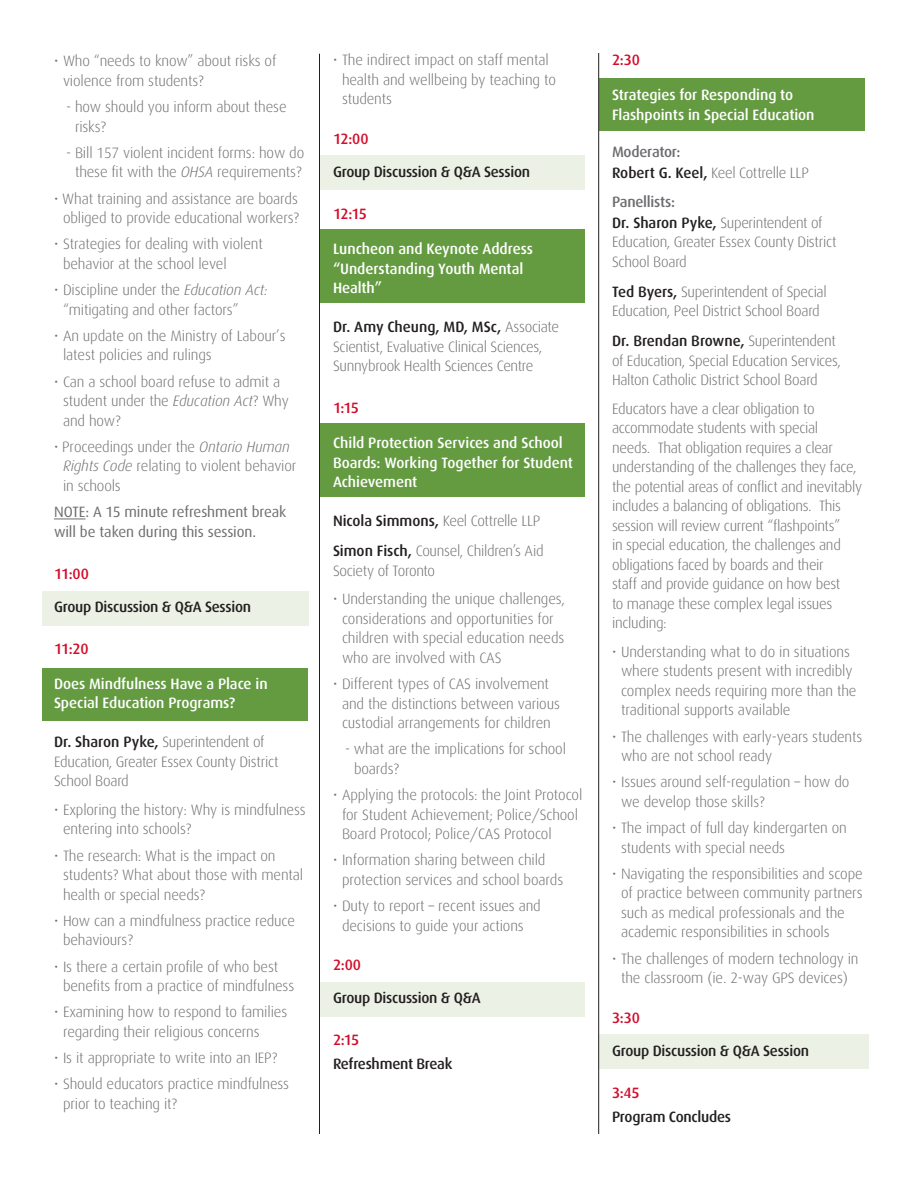
<style>
.page{position:relative;width:918px;height:1188px;background:#fff}
.page>*{position:absolute;margin:0;border:0;box-sizing:border-box;transform-origin:0 0}
.Body_Copy_Bullet{font:300 15px/19.5px "Dax";letter-spacing:-.01em;color:#6c6d70}
.Speaker{font:300 15px/19.5px "Dax";letter-spacing:-.02em;color:#6c6d70}
.Body_Copy{font:300 15px/19.5px "Dax";letter-spacing:-.02em;color:#6c6d70}
.White_Head{font:500 15px/19.5px "Dax";letter-spacing:-.005em;color:#fff}
.Body_Copy_Dash{font:300 15px/19.5px "Dax";letter-spacing:-.01em;color:#6c6d70}
.Black_Head{font:500 15px "Dax";letter-spacing:-.02em;color:#231f20}
.Body_Copy-2{font:15px/19.5px "Dax";letter-spacing:-.005em;color:#6c6d70}
.Red_Head{font:500 15px "Dax";letter-spacing:-.035em;color:#d30d2b}
.Grey_Head{font:500 15px "Dax";letter-spacing:-.02em;color:#6c6d70}
.s1{font-style:italic}
.s2{font-weight:500;color:#231f20}
</style>
<div class="page">
<div style="left:598px;top:1034px;width:271px;height:34px;background:#ebf1e5"></div>
<div style="left:320px;top:155px;width:265px;height:35px;background:#ebf1e5"></div>
<div style="left:320px;top:982px;width:265px;height:34px;background:#ebf1e5"></div>
<div style="left:42px;top:591px;width:266px;height:35px;background:#ebf1e5"></div>
<div style="left:599px;top:78px;width:265px;height:53px;background:#649b41"></div>
<div style="left:319px;top:230px;width:266px;height:73px;background:#649b41"></div>
<div style="left:319px;top:423px;width:266px;height:73px;background:#649b41"></div>
<div style="left:43px;top:668px;width:265px;height:53px;background:#649b41"></div>
<hr style="left:54px;top:519px;width:31px;height:1px;background:#6c6d70">
<hr style="left:319px;top:54px;width:1px;height:1080px;background:#231f20">
<hr style="left:598px;top:53px;width:1px;height:1081px;background:#231f20">
<p class="Body_Copy_Bullet" style="left:63px;top:52px;width:215px;text-indent:-9px">• Who “needs to know” about risks of violence from students?</p>
<p class="Body_Copy_Dash" style="left:75px;top:97px;width:213px;text-indent:-9px">- how should you inform about these risks?</p>
<p class="Body_Copy_Dash" style="left:66px;top:143px;width:240px;text-align:center">- Bill 157 violent incident forms: how do these fit with the <span class="s1">OHSA</span> requirements?</p>
<p class="Body_Copy_Bullet" style="left:54px;top:189px;width:247px;text-align:right">• What training and assistance are boards obliged to provide educational workers?</p>
<p class="Body_Copy_Bullet" style="left:63px;top:235px;width:201px;text-indent:-9px">• Strategies for dealing with violent behavior at the school level</p>
<p class="Body_Copy_Bullet" style="left:63px;top:280px;width:206px;text-indent:-9px">• Discipline under the <span class="s1">Education Act: </span>“mitigating and other factors”</p>
<p class="Body_Copy_Bullet" style="left:63px;top:326px;width:224px;text-indent:-9px">• An update on the Ministry of Labour’s latest policies and rulings</p>
<p class="Body_Copy_Bullet" style="left:63px;top:372px;width:227px;text-indent:-9px">• Can a school board refuse to admit a student under the <span class="s1">Education Act</span>? Why and how?</p>
<p class="Body_Copy_Bullet" style="left:63px;top:437px;width:235px;text-indent:-9px">• Proceedings under the <span class="s1">Ontario Human<br>Rights Code</span> relating to violent behavior in schools</p>
<p class="Body_Copy-2" style="left:54px;top:502px;width:234px">NOTE: A 15 minute refreshment break will be taken during this session.</p>
<p class="Red_Head" style="left:54px;top:565px;width:36px">11:00</p>
<p class="Black_Head" style="left:54px;top:598px;width:199px">Group Discussion &amp; Q&amp;A Session</p>
<p class="Red_Head" style="left:54px;top:640px;width:36px">11:20</p>
<p class="White_Head" style="left:54px;top:674px;width:215px">Does Mindfulness Have a Place in<br>Special Education Programs?</p>
<p class="Speaker" style="left:54px;top:733px;width:226px"><span class="s2">Dr. Sharon Pyke,</span> Superintendent of<br>Education, Greater Essex County District<br>School Board</p>
<p class="Body_Copy_Bullet" style="left:63px;top:800px;width:244px;text-indent:-9px">• Exploring the history: Why is mindfulness entering into schools?</p>
<p class="Body_Copy_Bullet" style="left:63px;top:846px;width:242px;text-indent:-9px">• The research: What is the impact on students? What about those with mental health or special needs?</p>
<p class="Body_Copy_Bullet" style="left:63px;top:911px;width:234px;text-indent:-9px">• How can a mindfulness practice reduce behaviours?</p>
<p class="Body_Copy_Bullet" style="left:63px;top:957px;width:233px;text-indent:-9px">• Is there a certain profile of who best benefits from a practice of mindfulness</p>
<p class="Body_Copy_Bullet" style="left:63px;top:1003px;width:226px;text-indent:-9px">• Examining how to respond to families regarding their religious concerns</p>
<p class="Body_Copy_Bullet" style="left:54px;top:1048px;width:225px">• Is it appropriate to write into an IEP?</p>
<p class="Body_Copy_Bullet" style="left:63px;top:1075px;width:228px;text-indent:-9px">• Should educators practice mindfulness prior to teaching it?</p>
<p class="Body_Copy_Bullet" style="left:342px;top:50px;width:215px;text-indent:-9px">• The indirect impact on staff mental health and wellbeing by teaching to students</p>
<p class="Red_Head" style="left:333px;top:130px;width:37px">12:00</p>
<p class="Black_Head" style="left:333px;top:163px;width:199px">Group Discussion &amp; Q&amp;A Session</p>
<p class="Red_Head" style="left:333px;top:205px;width:35px">12:15</p>
<p class="White_Head" style="left:333px;top:239px;width:202px">Luncheon and Keynote Address “Understanding Youth Mental<br>Health”</p>
<p class="Speaker" style="left:333px;top:317px;width:227px"><span class="s2">Dr. Amy Cheung, MD, MSc,</span> Associate<br>Scientist, Evaluative Clinical Sciences,<br>Sunnybrook Health Sciences Centre</p>
<p class="Red_Head" style="left:333px;top:399px;width:28px">1:15</p>
<p class="White_Head" style="left:333px;top:433px;width:241px">Child Protection Services and School<br>Boards: Working Together for Student<br>Achievement</p>
<p class="Speaker" style="left:333px;top:511px;width:209px"><span class="s2">Nicola Simmons,</span> Keel Cottrelle LLP</p>
<p class="Speaker" style="left:333px;top:541px;width:212px"><span class="s2">Simon Fisch,</span> Counsel, Children’s Aid<br>Society of Toronto</p>
<p class="Body_Copy_Bullet" style="left:342px;top:589px;width:225px;text-indent:-9px">• Understanding the unique challenges, considerations and opportunities for children with special education needs who are involved with CAS</p>
<p class="Body_Copy_Bullet" style="left:342px;top:674px;width:219px;text-indent:-9px">• Different types of CAS involvement and the distinctions between various custodial arrangements for children</p>
<p class="Body_Copy_Dash" style="left:354px;top:739px;width:214px;text-indent:-9px">- what are the implications for school boards?</p>
<p class="Body_Copy_Bullet" style="left:342px;top:785px;width:242px;text-indent:-9px">• Applying the protocols: the Joint Protocol for Student Achievement; Police/School<br>Board Protocol; Police/CAS Protocol</p>
<p class="Body_Copy_Bullet" style="left:342px;top:850px;width:223px;text-indent:-9px">• Information sharing between child protection services and school boards</p>
<p class="Body_Copy_Bullet" style="left:333px;top:896px;width:209px;text-align:center">• Duty to report – recent issues and decisions to guide your actions</p>
<p class="Red_Head" style="left:333px;top:957px;width:30px">2:00</p>
<p class="Black_Head" style="left:333px;top:990px;width:149px">Group Discussion &amp; Q&amp;A</p>
<p class="Red_Head" style="left:333px;top:1032px;width:28px">2:15</p>
<p class="Black_Head" style="left:333px;top:1056px;width:121px">Refreshment Break</p>
<p class="Red_Head" style="left:612px;top:51px;width:29px">2:30</p>
<p class="White_Head" style="left:612px;top:85px;width:204px">Strategies for Responding to<br>Flashpoints in Special Education</p>
<p class="Grey_Head" style="left:612px;top:144px;width:70px">Moderator:</p>
<p class="Speaker" style="left:612px;top:163px;width:198px"><span class="s2">Robert G. Keel,</span> Keel Cottrelle LLP</p>
<p class="Grey_Head" style="left:612px;top:193px;width:64px">Panellists:</p>
<p class="Speaker" style="left:612px;top:213px;width:226px"><span class="s2">Dr. Sharon Pyke,</span> Superintendent of<br>Education, Greater Essex County District<br>School Board</p>
<p class="Speaker" style="left:612px;top:282px;width:216px"><span class="s2">Ted Byers,</span> Superintendent of Special<br>Education, Peel District School Board</p>
<p class="Speaker" style="left:612px;top:331px;width:231px"><span class="s2">Dr. Brendan Browne,</span> Superintendent of Education, Special Education Services,<br>Halton Catholic District School Board</p>
<p class="Body_Copy" style="left:612px;top:399px;width:252px">Educators have a clear obligation to accommodate students with special<br>needs. That obligation requires a clear understanding of the challenges they face, the potential areas of conflict and inevitably includes a balancing of obligations. This session will review current “flashpoints”<br>in special education, the challenges and obligations faced by boards and their<br>staff and provide guidance on how best<br>to manage these complex legal issues including:</p>
<p class="Body_Copy_Bullet" style="left:621px;top:642px;width:237px;text-indent:-9px">• Understanding what to do in situations where students present with incredibly complex needs requiring more than the traditional supports available</p>
<p class="Body_Copy_Bullet" style="left:621px;top:727px;width:243px;text-indent:-9px">• The challenges with early-years students who are not school ready</p>
<p class="Body_Copy_Bullet" style="left:621px;top:772px;width:230px;text-indent:-9px">• Issues around self-regulation – how do we develop those skills?</p>
<p class="Body_Copy_Bullet" style="left:621px;top:818px;width:227px;text-indent:-9px">• The impact of full day kindergarten on students with special needs</p>
<p class="Body_Copy_Bullet" style="left:621px;top:864px;width:243px;text-indent:-9px">• Navigating the responsibilities and scope of practice between community partners such as medical professionals and the academic responsibilities in schools</p>
<p class="Body_Copy_Bullet" style="left:612px;top:949px;width:248px;text-align:center">• The challenges of modern technology in the classroom (ie. 2-way GPS devices)</p>
<p class="Red_Head" style="left:612px;top:1009px;width:29px">3:30</p>
<p class="Black_Head" style="left:612px;top:1042px;width:199px">Group Discussion &amp; Q&amp;A Session</p>
<p class="Red_Head" style="left:612px;top:1084px;width:29px">3:45</p>
<p class="Black_Head" style="left:612px;top:1108px;width:121px">Program Concludes</p>
</div>
